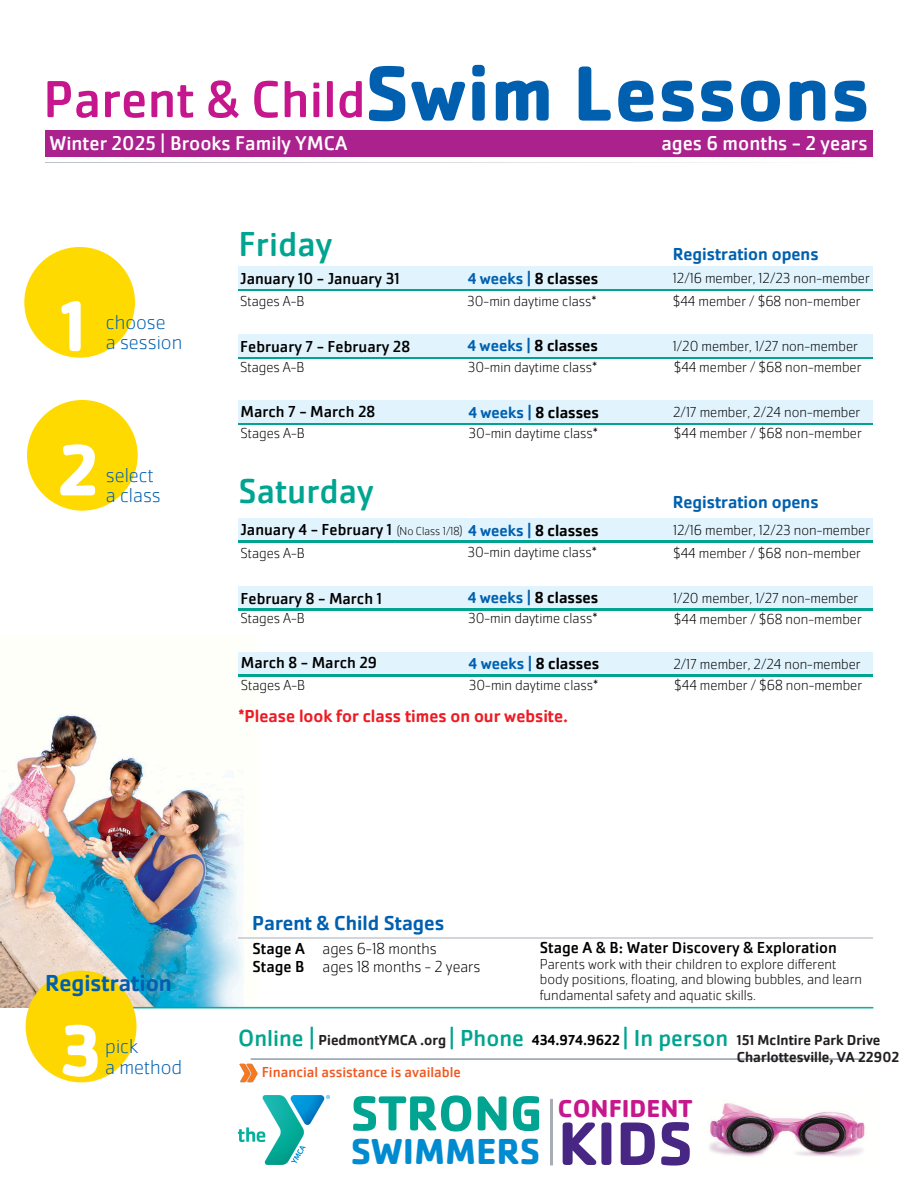
<style>
.page{position:relative;width:918px;height:1188px;background:#fff}
.page>*{position:absolute;margin:0;border:0;box-sizing:border-box;transform-origin:0 0}
.t1{font:700 81px "Cachet Pro";letter-spacing:.01em;color:#0060af}
.t2{font:700 75px "Cachet Pro";color:#fff}
.t3{font:700 63.6px "Cachet Pro";color:#472783}
.t4{font:54px "Cachet Pro";color:#c6168d}
.t5{font:700 51px "Cachet Pro";color:#01a490}
.t6{font:700 37.5px "Cachet Pro";color:#008bd1}
.t7{font:36px "Cachet Pro";color:#01a490}
.t8{font:700 25.5px "Cachet Pro";color:#c6178d}
.t9{font:24px "Cachet Pro";color:#01a490}
.t10{font:500 24px "Cachet Pro";color:#0060af}
.t11{font:200 21px/20.2px "Cachet Pro";color:#0060af}
.t12{font:500 21px "Cachet Pro";color:#0060af}
.t13{font:20.7px "Cachet Pro";color:#fff}
.t14{font:500 18px "Cachet Pro";color:#ed1c24}
.t15{font:500 18px "Cachet Pro";color:#0060af}
.t16{font:16.5px "Cachet Pro";color:#000}
.t17{font:500 16.5px "Cachet Pro";color:#000}
.t18{font:200 16.5px "Cachet Pro";color:#000}
.t19{font:200 15px/15.8px "Cachet Pro";color:#000}
.t20{font:500 15px "Cachet Pro";color:#231f20}
.t21{font:15px "Cachet Pro";color:#f15922}
.t22{font:500 15px "Cachet Pro";color:#000}
.t23{font:200 12px "Cachet Pro";color:#000}
.s1{color:#0060af}
</style>
<div class="page">
<img style="left:0;top:652px;width:256px;height:355px">
<div style="left:45px;top:130px;width:828px;height:28px;background:#ab218e"></div>
<svg style="left:45px;top:162px;width:702px;height:1px"></svg>
<img style="left:19px;top:964px;width:855px;height:119px">
<img style="left:238px;top:1059px;width:635px;height:1px">
<img style="left:254px;top:1063px;width:8px;height:19px">
<img style="left:235px;top:1063px;width:19px;height:19px">
<div style="left:24px;top:247px;width:111px;height:111px;background:#ffda00;border-radius:50%"></div>
<div style="left:27px;top:400px;width:111px;height:111px;background:#ffda00;border-radius:50%"></div>
<img style="left:709px;top:1103px;width:156px;height:54px">
<img style="left:551px;top:1099px;width:1px;height:67px">
<img style="left:238px;top:1095px;width:92px;height:70px">
<hr style="left:238px;top:937px;width:635px;height:1px;background:#a6adb5">
<div style="left:238px;top:267px;width:635px;height:22px;background:#e1f4fd"></div>
<hr style="left:238px;top:289px;width:635px;height:2px;background:#01a490">
<div style="left:238px;top:335px;width:635px;height:22px;background:#e1f4fd"></div>
<hr style="left:238px;top:357px;width:635px;height:2px;background:#01a490">
<div style="left:238px;top:401px;width:635px;height:22px;background:#e1f4fd"></div>
<hr style="left:238px;top:423px;width:635px;height:2px;background:#01a490">
<div style="left:239px;top:518px;width:634px;height:23px;background:#e1f4fd"></div>
<hr style="left:239px;top:541px;width:634px;height:1px;background:#01a490">
<div style="left:239px;top:586px;width:634px;height:23px;background:#e1f4fd"></div>
<hr style="left:239px;top:609px;width:634px;height:1px;background:#01a490">
<div style="left:239px;top:652px;width:634px;height:23px;background:#e1f4fd"></div>
<hr style="left:239px;top:675px;width:634px;height:1px;background:#01a490">
<h5 class="t1" style="left:365px;top:42px;width:506px">Swim Lessons</h5>
<p class="t4" style="left:43px;top:65px;width:324px">Parent &amp; Child</p>
<p class="t13" style="left:49px;top:129px;width:299px">Winter 2025 | Brooks Family YMCA</p>
<p class="t7" style="left:238px;top:221px;width:95px">Friday</p>
<p class="t13" style="left:661px;top:130px;width:208px">ages 6 months - 2 years</p>
<p class="t15" style="left:673px;top:243px;width:147px">Registration opens</p>
<p class="t2" style="left:60px;top:278px;width:28px">1</p>
<p class="t11" style="left:106px;top:312px;width:61px">choose</p>
<p class="t11" style="left:106px;top:332px;width:78px">a session</p>
<p class="t2" style="left:58px;top:423px;width:43px">2</p>
<p class="t11" style="left:106px;top:465px;width:56px">select a class</p>
<p class="t17" style="left:468px;top:268px;width:132px"><span class="s1">4 weeks |</span> 8 classes</p>
<p class="t16" style="left:240px;top:268px;width:161px">January 10 - January 31</p>
<p class="t19" style="left:673px;top:270px;width:199px">12/16 member, 12/23 non-member</p>
<p class="t19" style="left:467px;top:293px;width:131px">30-min daytime class*</p>
<h5 class="t19" style="left:240px;top:293px;width:66px">Stages A-B</h5>
<p class="t19" style="left:673px;top:293px;width:189px">$44 member / $68 non-member</p>
<p class="t16" style="left:240px;top:336px;width:172px">February 7 - February 28</p>
<p class="t17" style="left:467px;top:335px;width:132px"><span class="s1">4 weeks |</span> 8 classes</p>
<p class="t19" style="left:673px;top:338px;width:187px">1/20 member, 1/27 non-member</p>
<p class="t19" style="left:240px;top:359px;width:66px">Stages A-B</p>
<p class="t19" style="left:468px;top:359px;width:131px">30-min daytime class*</p>
<p class="t19" style="left:674px;top:359px;width:189px">$44 member / $68 non-member</p>
<p class="t16" style="left:241px;top:401px;width:136px">March 7 - March 28</p>
<p class="t17" style="left:468px;top:402px;width:132px"><span class="s1">4 weeks |</span> 8 classes</p>
<p class="t19" style="left:673px;top:404px;width:189px">2/17 member, 2/24 non-member</p>
<p class="t19" style="left:241px;top:425px;width:66px">Stages A-B</p>
<p class="t19" style="left:469px;top:425px;width:131px">30-min daytime class*</p>
<p class="t19" style="left:674px;top:425px;width:189px">$44 member / $68 non-member</p>
<p class="t7" style="left:238px;top:468px;width:137px">Saturday</p>
<p class="t15" style="left:673px;top:490px;width:147px">Registration opens</p>
<p class="t17" style="left:468px;top:520px;width:132px"><span class="s1">4 weeks |</span> 8 classes</p>
<p class="t16" style="left:241px;top:519px;width:153px">January 4 - February 1</p>
<p class="t19" style="left:673px;top:522px;width:199px">12/16 member, 12/23 non-member</p>
<p class="t19" style="left:468px;top:544px;width:131px">30-min daytime class*</p>
<p class="t23" style="left:397px;top:523px;width:67px">(No Class 1/18)</p>
<p class="t19" style="left:241px;top:545px;width:66px">Stages A-B</p>
<p class="t19" style="left:673px;top:545px;width:189px">$44 member / $68 non-member</p>
<p class="t16" style="left:241px;top:588px;width:143px">February 8 - March 1</p>
<p class="t17" style="left:468px;top:587px;width:132px"><span class="s1">4 weeks |</span> 8 classes</p>
<p class="t19" style="left:673px;top:590px;width:187px">1/20 member, 1/27 non-member</p>
<p class="t19" style="left:241px;top:610px;width:66px">Stages A-B</p>
<p class="t19" style="left:468px;top:610px;width:131px">30-min daytime class*</p>
<p class="t19" style="left:674px;top:611px;width:189px">$44 member / $68 non-member</p>
<p class="t16" style="left:241px;top:652px;width:138px">March 8 - March 29</p>
<p class="t17" style="left:469px;top:653px;width:132px"><span class="s1">4 weeks |</span> 8 classes</p>
<p class="t19" style="left:673px;top:656px;width:189px">2/17 member, 2/24 non-member</p>
<p class="t19" style="left:241px;top:677px;width:66px">Stages A-B</p>
<p class="t19" style="left:469px;top:677px;width:131px">30-min daytime class*</p>
<p class="t19" style="left:674px;top:677px;width:189px">$44 member / $68 non-member</p>
<p class="t14" style="left:238px;top:705px;width:331px">*Please look for class times on our website.</p>
<p class="t10" style="left:45px;top:968px;width:128px">Registration</p>
<h1 class="t2" style="left:60px;top:1003px;width:43px">3</h1>
<h3 class="t11" style="left:105px;top:1036px;width:34px">pick</h3>
<p class="t11" style="left:105px;top:1057px;width:78px">a method</p>
<p class="t12" style="left:252px;top:910px;width:194px">Parent &amp; Child Stages</p>
<p class="t16" style="left:252px;top:938px;width:54px">Stage A</p>
<p class="t16" style="left:252px;top:956px;width:54px">Stage B</p>
<p class="t18" style="left:323px;top:938px;width:116px">ages 6-18 months</p>
<p class="t18" style="left:323px;top:956px;width:160px">ages 18 months - 2 years</p>
<p class="t16" style="left:540px;top:937px;width:299px">Stage A &amp; B: Water Discovery &amp; Exploration</p>
<p class="t19" style="left:540px;top:956px;width:324px">Parents work with their children to explore different body positions, floating, and blowing bubbles, and learn fundamental safety and aquatic skills.</p>
<p class="t9" style="left:238px;top:1023px;width:78px">Online |</p>
<p class="t9" style="left:449px;top:1023px;width:77px">| Phone</p>
<p class="t9" style="left:623px;top:1023px;width:107px">| In person</p>
<p class="t21" style="left:262px;top:1063px;width:201px">Financial assistance is available</p>
<p class="t20" style="left:319px;top:1031px;width:129px">PiedmontYMCA .org</p>
<p class="t22" style="left:532px;top:1030px;width:90px">434.974.9622</p>
<p class="t20" style="left:737px;top:1031px;width:145px">151 McIntire Park Drive</p>
<p class="t20" style="left:737px;top:1048px;width:164px">Charlottesville, VA 22902</p>
<p class="t5" style="left:351px;top:1081px;width:193px">STRONG</p>
<p class="t6" style="left:351px;top:1128px;width:191px">SWIMMERS</p>
<p class="t8" style="left:558px;top:1093px;width:136px">CONFIDENT</p>
<p class="t3" style="left:558px;top:1103px;width:136px">KIDS</p>
</div>
